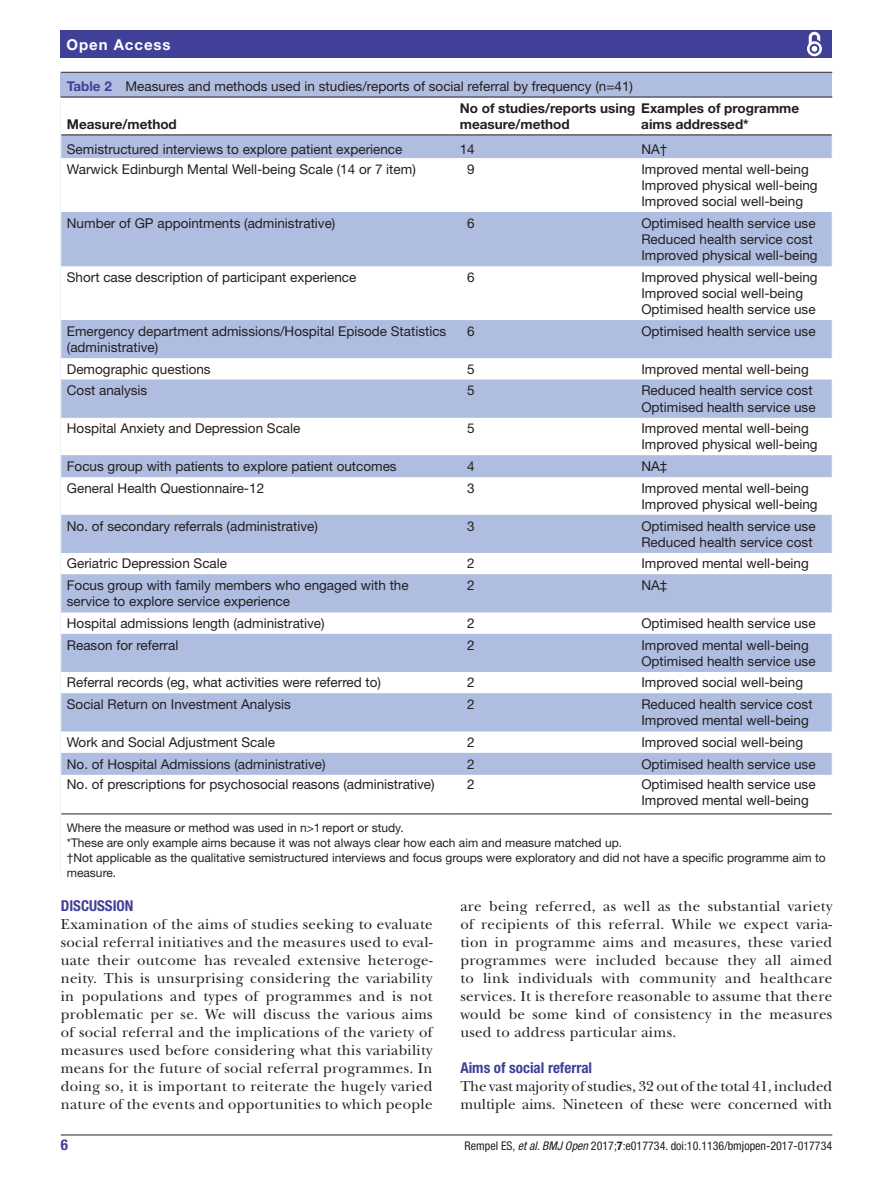
<style>
.page{position:relative;width:893px;height:1191px;background:#fff}
.page>*{position:absolute;margin:0;border:0;box-sizing:border-box;transform-origin:0 0}
.t1{font:15px/18px "New Baskerville";letter-spacing:.02em;color:#231f20;text-align:justify}
.t2{font:15px/18px "New Baskerville";color:#231f20}
.t3{font:700 condensed 15px "Helvetica Neue LT Std";color:#414099}
.t4{font:700 15px "Helvetica Neue LT Std";letter-spacing:.065em;color:#fff}
.t5{font:13.5px/16.2px "Helvetica Neue LT Std";color:#231f20}
.t6{font:700 13.5px/16.2px "Helvetica Neue LT Std";color:#231f20}
.t7{font:12px/15px "Helvetica Neue LT Std";color:#231f20}
.t8{font:condensed 12px "Helvetica Neue LT Std";color:#231f20}
.s1{font-weight:700;color:#414099}
.s2{font-style:italic}
.s3{font-weight:700}
</style>
<div class="page">
<hr style="left:61px;top:1134px;width:771px;height:1px;background:#231f20">
<div style="left:61px;top:31px;width:771px;height:27px;background:#414099"></div>
<svg style="left:807px;top:31px;width:15px;height:26px"></svg>
<div style="left:61px;top:73px;width:771px;height:803px;background:#afbde1"></div>
<hr style="left:61px;top:72px;width:771px;height:1px;background:#231f20">
<div style="left:61px;top:98px;width:771px;height:777px;background:#fff"></div>
<svg style="left:61px;top:135px;width:771px;height:639px"></svg>
<hr style="left:61px;top:97px;width:393px;height:1px;background:#231f20">
<hr style="left:61px;top:134px;width:393px;height:1px;background:#231f20">
<hr style="left:454px;top:97px;width:181px;height:1px;background:#231f20">
<hr style="left:454px;top:134px;width:181px;height:1px;background:#231f20">
<hr style="left:635px;top:97px;width:197px;height:1px;background:#231f20">
<hr style="left:635px;top:134px;width:197px;height:1px;background:#231f20">
<hr style="left:454px;top:813px;width:181px;height:1px;background:#231f20">
<hr style="left:61px;top:813px;width:393px;height:1px;background:#231f20">
<hr style="left:635px;top:813px;width:197px;height:1px;background:#231f20">
<svg style="left:60px;top:135px;width:1px;height:23px"></svg>
<svg style="left:60px;top:358px;width:1px;height:22px"></svg>
<svg style="left:60px;top:455px;width:1px;height:22px"></svg>
<svg style="left:60px;top:553px;width:1px;height:21px"></svg>
<svg style="left:60px;top:612px;width:1px;height:22px"></svg>
<svg style="left:60px;top:672px;width:1px;height:21px"></svg>
<svg style="left:60px;top:731px;width:1px;height:43px"></svg>
<hr style="left:61px;top:830px;width:771px;height:2px;background:#fff">
<hr style="left:61px;top:845px;width:771px;height:2px;background:#fff">
<hr style="left:61px;top:875px;width:771px;height:2px;background:#fff">
<p class="t4" style="left:66px;top:35px;width:106px">Open Access</p>
<p class="t5" style="left:67px;top:78px;width:568px"><span class="s1">Table 2</span> Measures and methods used in studies/reports of social referral by frequency (n=41)</p>
<p class="t6" style="left:67px;top:116px;width:111px">Measure/method</p>
<p class="t6" style="left:460px;top:99px;width:341px">No of studies/reports using Examples of programme measure/method</p>
<p class="t6" style="left:641px;top:116px;width:109px">aims addressed*</p>
<p class="t5" style="left:67px;top:140px;width:337px">Semistructured interviews to explore patient experience</p>
<p class="t5" style="left:460px;top:140px;width:17px">14</p>
<p class="t5" style="left:641px;top:140px;width:28px">NA†</p>
<p class="t5" style="left:67px;top:161px;width:350px">Warwick Edinburgh Mental Well-being Scale (14 or 7 item)</p>
<p class="t5" style="left:467px;top:161px;width:9px">9</p>
<p class="t5" style="left:641px;top:161px;width:178px">Improved mental well-being<br>Improved physical well-being<br>Improved social well-being</p>
<p class="t5" style="left:67px;top:215px;width:270px">Number of GP appointments (administrative)</p>
<p class="t5" style="left:467px;top:215px;width:9px">6</p>
<p class="t5" style="left:641px;top:215px;width:178px">Optimised health service use<br>Reduced health service cost<br>Improved physical well-being</p>
<p class="t5" style="left:67px;top:269px;width:291px">Short case description of participant experience</p>
<p class="t5" style="left:467px;top:269px;width:9px">6</p>
<p class="t5" style="left:641px;top:269px;width:178px">Improved physical well-being<br>Improved social well-being<br>Optimised health service use</p>
<p class="t5" style="left:67px;top:323px;width:381px">Emergency department admissions/Hospital Episode Statistics (administrative)</p>
<p class="t5" style="left:467px;top:323px;width:9px">6</p>
<p class="t5" style="left:641px;top:323px;width:176px">Optimised health service use</p>
<p class="t5" style="left:67px;top:361px;width:145px">Demographic questions</p>
<p class="t5" style="left:467px;top:361px;width:9px">5</p>
<p class="t5" style="left:641px;top:361px;width:169px">Improved mental well-being</p>
<p class="t5" style="left:67px;top:382px;width:82px">Cost analysis</p>
<p class="t5" style="left:467px;top:382px;width:9px">5</p>
<p class="t5" style="left:641px;top:382px;width:176px">Reduced health service cost<br>Optimised health service use</p>
<p class="t5" style="left:67px;top:420px;width:235px">Hospital Anxiety and Depression Scale</p>
<p class="t5" style="left:467px;top:420px;width:9px">5</p>
<p class="t5" style="left:641px;top:420px;width:178px">Improved mental well-being<br>Improved physical well-being</p>
<p class="t5" style="left:67px;top:458px;width:331px">Focus group with patients to explore patient outcomes</p>
<p class="t5" style="left:467px;top:458px;width:9px">4</p>
<p class="t5" style="left:641px;top:458px;width:28px">NA‡</p>
<p class="t5" style="left:67px;top:479px;width:199px">General Health Questionnaire-12</p>
<p class="t5" style="left:467px;top:479px;width:9px">3</p>
<p class="t5" style="left:641px;top:479px;width:178px">Improved mental well-being<br>Improved physical well-being</p>
<p class="t5" style="left:67px;top:517px;width:253px">No. of secondary referrals (administrative)</p>
<p class="t5" style="left:467px;top:517px;width:9px">3</p>
<p class="t5" style="left:641px;top:517px;width:176px">Optimised health service use<br>Reduced health service cost</p>
<p class="t5" style="left:67px;top:555px;width:162px">Geriatric Depression Scale</p>
<p class="t5" style="left:467px;top:555px;width:9px">2</p>
<p class="t5" style="left:641px;top:555px;width:169px">Improved mental well-being</p>
<p class="t5" style="left:67px;top:577px;width:343px">Focus group with family members who engaged with the service to explore service experience</p>
<p class="t5" style="left:467px;top:577px;width:9px">2</p>
<p class="t5" style="left:641px;top:577px;width:28px">NA‡</p>
<p class="t5" style="left:67px;top:615px;width:259px">Hospital admissions length (administrative)</p>
<p class="t5" style="left:467px;top:615px;width:9px">2</p>
<p class="t5" style="left:641px;top:615px;width:176px">Optimised health service use</p>
<p class="t5" style="left:67px;top:636px;width:113px">Reason for referral</p>
<p class="t5" style="left:467px;top:636px;width:9px">2</p>
<p class="t5" style="left:641px;top:636px;width:176px">Improved mental well-being<br>Optimised health service use</p>
<p class="t5" style="left:67px;top:674px;width:316px">Referral records (eg, what activities were referred to)</p>
<p class="t5" style="left:467px;top:674px;width:9px">2</p>
<p class="t5" style="left:641px;top:674px;width:163px">Improved social well-being</p>
<p class="t5" style="left:67px;top:696px;width:226px">Social Return on Investment Analysis</p>
<p class="t5" style="left:467px;top:696px;width:9px">2</p>
<p class="t5" style="left:641px;top:696px;width:173px">Reduced health service cost<br>Improved mental well-being</p>
<p class="t5" style="left:67px;top:734px;width:210px">Work and Social Adjustment Scale</p>
<p class="t5" style="left:467px;top:734px;width:9px">2</p>
<p class="t5" style="left:641px;top:734px;width:163px">Improved social well-being</p>
<p class="t5" style="left:67px;top:755px;width:260px">No. of Hospital Admissions (administrative)</p>
<p class="t5" style="left:467px;top:755px;width:9px">2</p>
<p class="t5" style="left:641px;top:755px;width:176px">Optimised health service use</p>
<p class="t5" style="left:67px;top:775px;width:369px">No. of prescriptions for psychosocial reasons (administrative)</p>
<p class="t5" style="left:467px;top:775px;width:9px">2</p>
<p class="t5" style="left:641px;top:775px;width:176px">Optimised health service use<br>Improved mental well-being</p>
<p class="t7" style="left:67px;top:819px;width:760px">Where the measure or method was used in n&gt;1report or study.<br>*These are only example aims because it was not always clear how each aim and measure matched up.<br>†Not applicable as the qualitative semistructured interviews and focus groups were exploratory and did not have a specific programme aim to measure.</p>
<p class="t3" style="left:61px;top:897px;width:74px">Discussion</p>
<p class="t1" style="left:61px;top:915px;width:373px">Examination of the aims of studies seeking to evaluate social referral initiatives and the measures used to eval&shy;uate their outcome has revealed extensive heteroge&shy;neity. This is unsurprising considering the variability in populations and types of programmes and is not problematic per se. We will discuss the various aims of social referral and the implications of the variety of measures used before considering what this variability means for the future of social referral programmes. In doing so, it is important to reiterate the hugely varied nature of the events and opportunities to which people</p>
<p class="t1" style="left:460px;top:897px;width:373px">are being referred, as well as the substantial variety of recipients of this referral. While we expect varia&shy;tion in programme aims and measures, these varied programmes were included because they all aimed to link individuals with community and healthcare services. It is therefore reasonable to assume that there would be some kind of consistency in the measures used to address particular aims.</p>
<p class="t3" style="left:460px;top:1059px;width:133px">Aims of social referral</p>
<p class="t2" style="left:460px;top:1077px;width:373px">The vast majority of studies, 32 out of the total 41, included multiple aims. Nineteen of these were concerned with</p>
<p class="t3" style="left:61px;top:1135px;width:9px">6</p>
<p class="t8" style="left:465px;top:1138px;width:369px">Rempel ES, <span class="s2">et al</span>. <span class="s2">BMJ Open</span> 2017;<span class="s3">7</span>:e017734. doi:10.1136/bmjopen-2017-017734</p>
</div>
